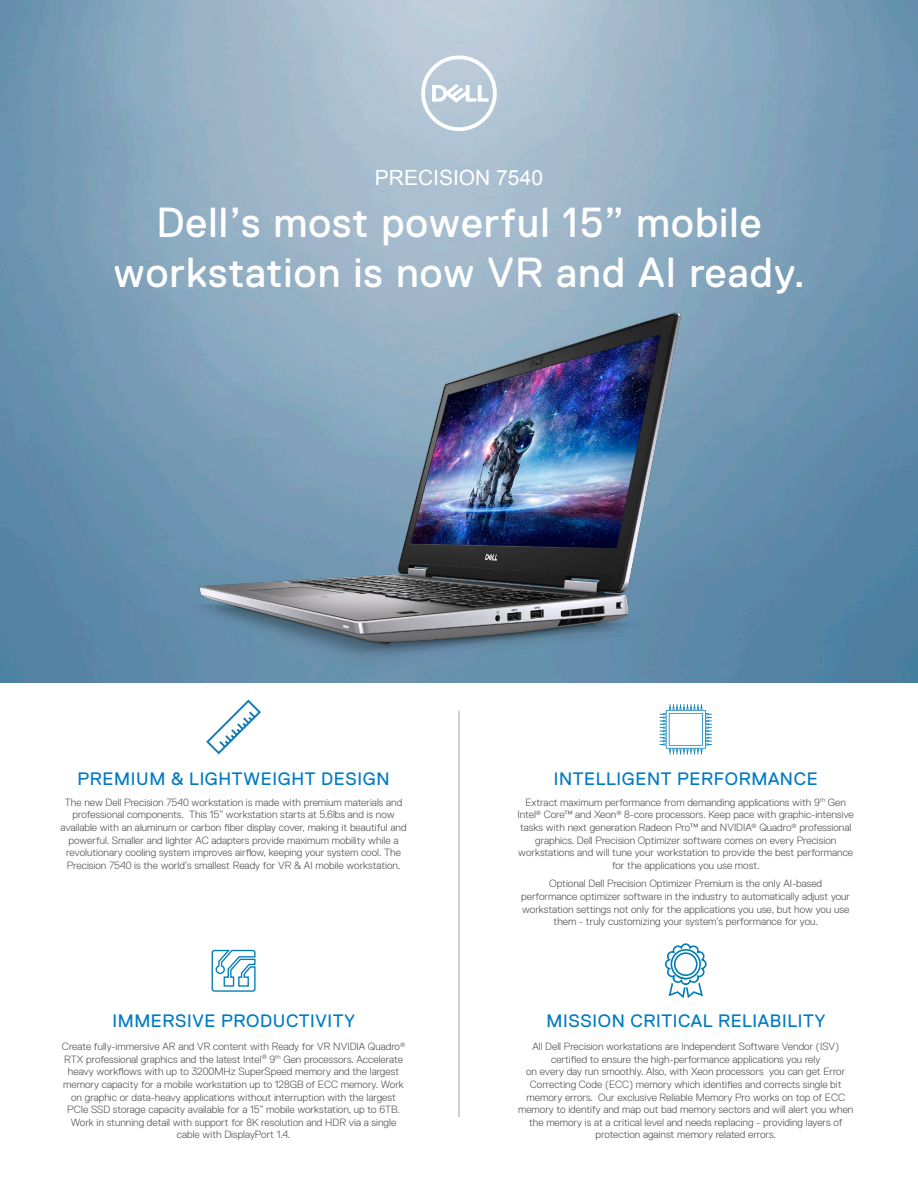
<style>
.page{position:relative;width:918px;height:1188px;background:#fff}
.page>*{position:absolute;margin:0;border:0;box-sizing:border-box;transform-origin:0 0}
.t1{font:42px/50.4px "Dell Replica";letter-spacing:.025em;color:#fff;text-align:center}
.t2{font:21px "Arial";color:#fff}
.t3{font:18px "Dell Replica";letter-spacing:.035em;color:#007bc2}
.t4{font:300 10.5px/12.6px "Dell Replica";color:#4b4c4d;text-align:center}
</style>
<div class="page">
<img style="left:0;top:0;width:918px;height:683px">
<svg style="left:660px;top:704px;width:52px;height:50px"></svg>
<svg style="left:665px;top:943px;width:42px;height:55px"></svg>
<hr style="left:458px;top:711px;width:2px;height:406px;background:#a8a9ad">
<svg style="left:421px;top:56px;width:76px;height:75px"></svg>
<img style="left:152px;top:298px;width:576px;height:379px">
<svg style="left:206px;top:700px;width:55px;height:54px"></svg>
<svg style="left:211px;top:949px;width:45px;height:43px"></svg>
<p class="t2" style="left:375px;top:163px;width:170px">PRECISION 7540</p>
<p class="t1" style="left:114px;top:197px;width:693px">Dell’s most powerful 15” mobile workstation is now VR and AI ready.</p>
<p class="t3" style="left:78px;top:768px;width:314px">PREMIUM &amp; LIGHTWEIGHT DESIGN</p>
<p class="t4" style="left:61px;top:796px;width:348px">The new Dell Precision 7540 workstation is made with premium materials and professional components. This 15” workstation starts at 5.6lbs and is now available with an aluminum or carbon fiber display cover, making it beautiful and powerful. Smaller and lighter AC adapters provide maximum mobility while a revolutionary cooling system improves airflow, keeping your system cool. The Precision 7540 is the world’s smallest Ready for VR &amp; AI mobile workstation.</p>
<p class="t4" style="left:518px;top:796px;width:338px">Extract maximum performance from demanding applications with 9<sup>th</sup> Gen Intel<sup>®</sup> Core™ and Xeon<sup>®</sup> 8-core processors. Keep pace with graphic-intensive tasks with next generation Radeon Pro™ and NVIDIA<sup>®</sup> Quadro<sup>®</sup> professional graphics. Dell Precision Optimizer software comes on every Precision workstations and will tune your workstation to provide the best performance for the applications you use most.</p>
<p class="t4" style="left:549px;top:878px;width:274px">Optional Dell Precision Optimizer Premium is the only AI-based</p>
<p class="t4" style="left:521px;top:890px;width:330px">performance optimizer software in the industry to automatically adjust your workstation settings not only for the applications you use, but how you use them - truly customizing your system’s performance for you.</p>
<p class="t3" style="left:554px;top:768px;width:266px">INTELLIGENT PERFORMANCE</p>
<p class="t3" style="left:112px;top:1011px;width:244px">IMMERSIVE PRODUCTIVITY</p>
<p class="t4" style="left:62px;top:1040px;width:345px">Create fully-immersive AR and VR content with Ready for VR NVIDIA Quadro<sup>® </sup>RTX professional graphics and the latest Intel<sup>®</sup> 9<sup>th</sup> Gen processors. Accelerate heavy workflows with up to 3200MHz SuperSpeed memory and the largest memory capacity for a mobile workstation up to 128GB of ECC memory. Work on graphic or data-heavy applications without interruption with the largest PCIe SSD storage capacity available for a 15” mobile workstation, up to 6TB.<br>Work in stunning detail with support for 8K resolution and HDR via a single cable with DisplayPort 1.4.</p>
<p class="t3" style="left:547px;top:1011px;width:280px">MISSION CRITICAL RELIABILITY</p>
<p class="t4" style="left:532px;top:1040px;width:308px">All Dell Precision workstations are Independent Software Vendor (ISV)</p>
<p class="t4" style="left:551px;top:1053px;width:271px">certified to ensure the high-performance applications you rely</p>
<p class="t4" style="left:518px;top:1065px;width:337px">on every day run smoothly. Also, with Xeon processors you can get Error Correcting Code (ECC) memory which identifies and corrects single bit memory errors. Our exclusive Reliable Memory Pro works on top of ECC memory to identify and map out bad memory sectors and will alert you when the memory is at a critical level and needs replacing - providing layers of protection against memory related errors.</p>
</div>
